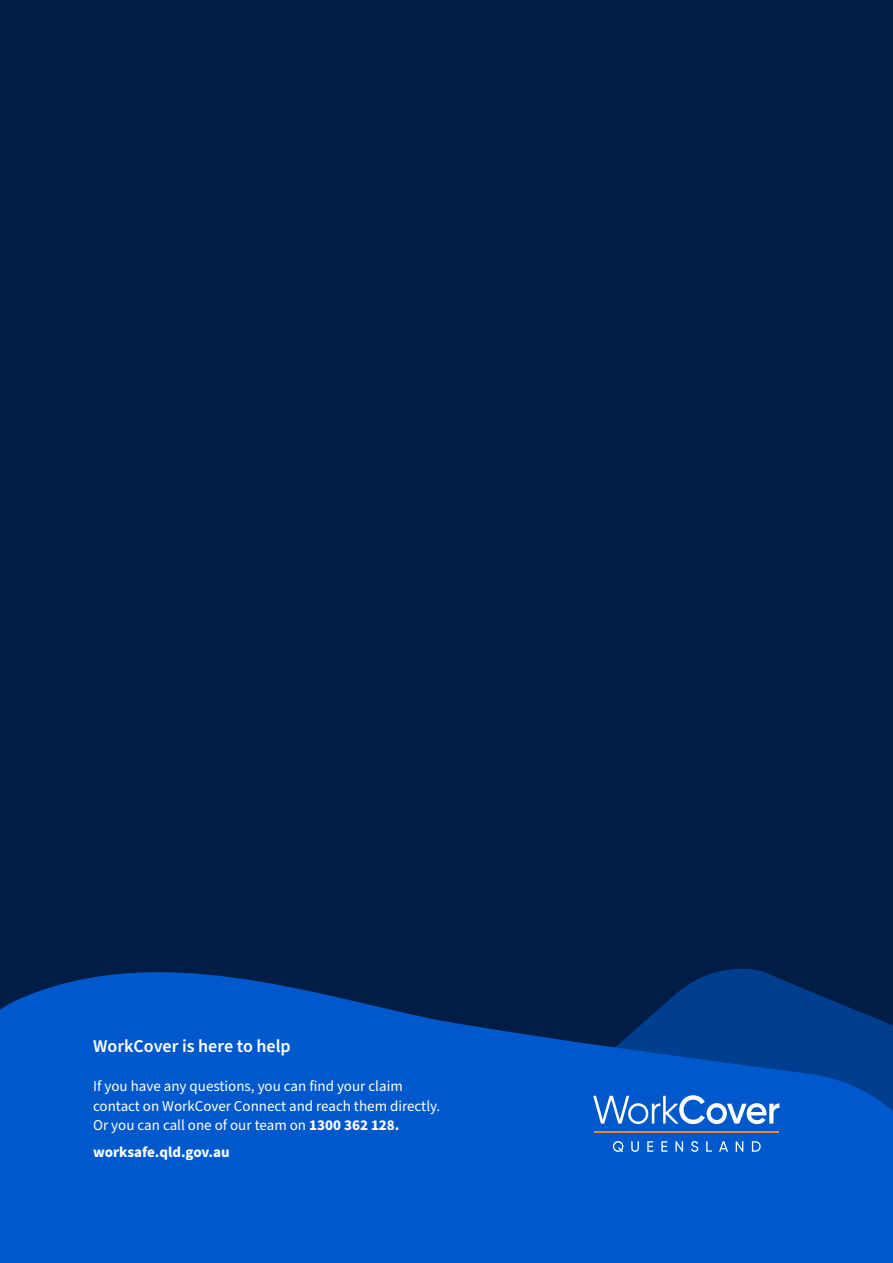
<style>
.page{position:relative;width:893px;height:1263px;background:#fff}
.page>*{position:absolute;margin:0;border:0;box-sizing:border-box;transform-origin:0 0}
.t1{font:600 18px "Source Sans Pro";color:#fff}
.t2{font:15px/19.5px "Source Sans Pro";color:#fff}
.t3{font:700 15px "Source Sans Pro";color:#fff}
.s1{font-weight:700}
</style>
<div class="page">
<div style="left:0;top:0;width:893px;height:1119px;background:#001e45"></div>
<svg style="left:0;top:968px;width:893px;height:295px;background:#0050b7"></svg>
<svg style="left:593px;top:1095px;width:186px;height:29px;background:#4d8bdb"></svg>
<svg style="left:613px;top:1141px;width:148px;height:11px;background:#367cd6"></svg>
<hr style="left:594px;top:1132px;width:184px;height:1px;background:#e68733">
<p class="t1" style="left:93px;top:1034px;width:199px">WorkCover is here to help</p>
<p class="t2" style="left:93px;top:1077px;width:349px">If you have any questions, you can find your claim contact on WorkCover Connect and reach them directly.<br>Or you can call one of our team on <span class="s1">1300 362 128.</span></p>
<p class="t3" style="left:93px;top:1142px;width:138px">worksafe.qld.gov.au</p>
</div>
